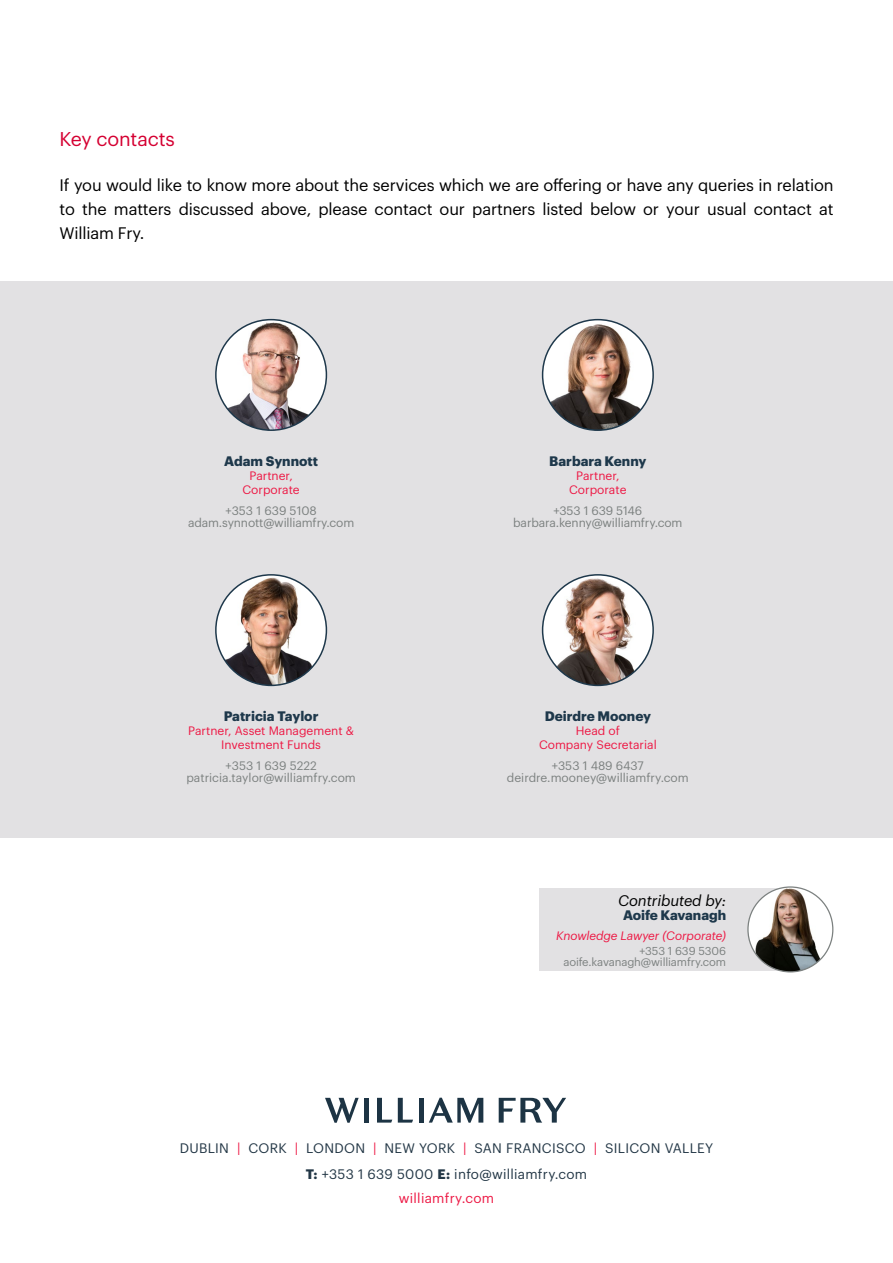
<style>
.page{position:relative;width:893px;height:1263px;background:#fff}
.page>*{position:absolute;margin:0;border:0;box-sizing:border-box;transform-origin:0 0}
.t1{font:19.5px "Graphik";letter-spacing:-.01em;color:#d50032}
.t2{font:16.35px/24px "Graphik";letter-spacing:-.01em;color:#000;text-align:justify}
.t3{font:italic 15px "Graphik";letter-spacing:-.005em;color:#000}
.t4{font:13.5px/26.2px "Graphik";letter-spacing:.02em;color:#233746;text-align:center}
.t5{font:700 13.5px "Graphik";color:#1e384b}
.t6{font:13.5px "Graphik";letter-spacing:.02em;color:#ed1844}
.t7{font:12px/12px "Graphik";color:#7c8180;text-align:center}
.t8{font:12px/14.4px "Graphik";color:#ed1844;text-align:center}
.t9{font:italic 12px "Graphik";letter-spacing:-.005em;color:#ed1844}
.t10{font:11.25px/10.8px "Graphik";letter-spacing:-.01em;color:#7c8180;text-align:right}
.s1{color:#ed1844}
.s2{font-weight:700}
</style>
<div class="page">
<div style="left:0;top:281px;width:893px;height:557px;background:#e2e1e3"></div>
<div style="left:539px;top:888px;width:264px;height:83px;background:#e2e1e3"></div>
<svg style="left:325px;top:1098px;width:34px;height:25px"></svg>
<div style="left:364px;top:1098px;width:5px;height:24px;background:#1d3444"></div>
<svg style="left:377px;top:1098px;width:15px;height:24px"></svg>
<svg style="left:398px;top:1098px;width:15px;height:24px"></svg>
<div style="left:419px;top:1098px;width:5px;height:24px;background:#1d3444"></div>
<svg style="left:429px;top:1098px;width:54px;height:25px"></svg>
<svg style="left:499px;top:1098px;width:67px;height:24px"></svg>
<img style="left:543px;top:575px;width:110px;height:110px;border-radius:55px">
<div style="left:542px;top:574px;width:112px;height:112px;border:2px solid #1e384b;border-radius:50%"></div>
<img style="left:543px;top:320px;width:110px;height:110px;border-radius:55px">
<div style="left:542px;top:319px;width:112px;height:112px;border:2px solid #1e384b;border-radius:50%"></div>
<img style="left:216px;top:320px;width:110px;height:110px;border-radius:55px">
<div style="left:215px;top:319px;width:112px;height:112px;border:2px solid #1e384b;border-radius:50%"></div>
<img style="left:216px;top:575px;width:110px;height:110px;border-radius:55px">
<div style="left:215px;top:574px;width:112px;height:112px;border:2px solid #1e384b;border-radius:50%"></div>
<img style="left:748px;top:887px;width:85px;height:85px;border-radius:42px">
<p class="t1" style="left:60px;top:124px;width:117px">Key contacts</p>
<p class="t2" style="left:60px;top:172px;width:775px">If you would like to know more about the services which we are offering or have any queries in relation to the matters discussed above, please contact our partners listed below or your usual contact at William Fry.</p>
<p class="t5" style="left:224px;top:450px;width:95px">Adam Synnott</p>
<p class="t8" style="left:242px;top:467px;width:59px">Partner,<br>Corporate</p>
<p class="t7" style="left:188px;top:503px;width:168px">+353 1 639 5108 adam.synnott@williamfry.com</p>
<p class="t5" style="left:224px;top:705px;width:96px">Patricia Taylor</p>
<p class="t8" style="left:188px;top:722px;width:167px">Partner, Asset Management &amp;<br>Investment Funds</p>
<p class="t7" style="left:186px;top:758px;width:171px">+353 1 639 5222 patricia.taylor@williamfry.com</p>
<p class="t5" style="left:549px;top:450px;width:99px">Barbara Kenny</p>
<p class="t8" style="left:569px;top:467px;width:59px">Partner,<br>Corporate</p>
<p class="t7" style="left:513px;top:503px;width:171px">+353 1 639 5146 barbara.kenny@williamfry.com</p>
<p class="t5" style="left:545px;top:705px;width:108px">Deirdre Mooney</p>
<p class="t8" style="left:539px;top:722px;width:119px">Head of<br>Company Secretarial</p>
<p class="t7" style="left:507px;top:758px;width:183px">+353 1 489 6437 deirdre.mooney@williamfry.com</p>
<p class="t3" style="left:618px;top:889px;width:110px">Contributed by:</p>
<p class="t5" style="left:623px;top:905px;width:105px">Aoife Kavanagh</p>
<p class="t9" style="left:556px;top:926px;width:171px">Knowledge Lawyer (Corporate)</p>
<p class="t10" style="left:563px;top:944px;width:164px">+353 1 639 5306 aoife.kavanagh@williamfry.com</p>
<p class="t4" style="left:180px;top:1134px;width:535px">DUBLIN <span class="s1">|</span> CORK <span class="s1">|</span> LONDON <span class="s1">|</span> NEW YORK <span class="s1">|</span> SAN FRANCISCO <span class="s1">|</span> SILICON VALLEY<br><span class="s2">T:</span> +353 1 639 5000 <span class="s2">E:</span> info@williamfry.com</p>
<p class="t6" style="left:399px;top:1188px;width:97px">williamfry.com</p>
</div>
